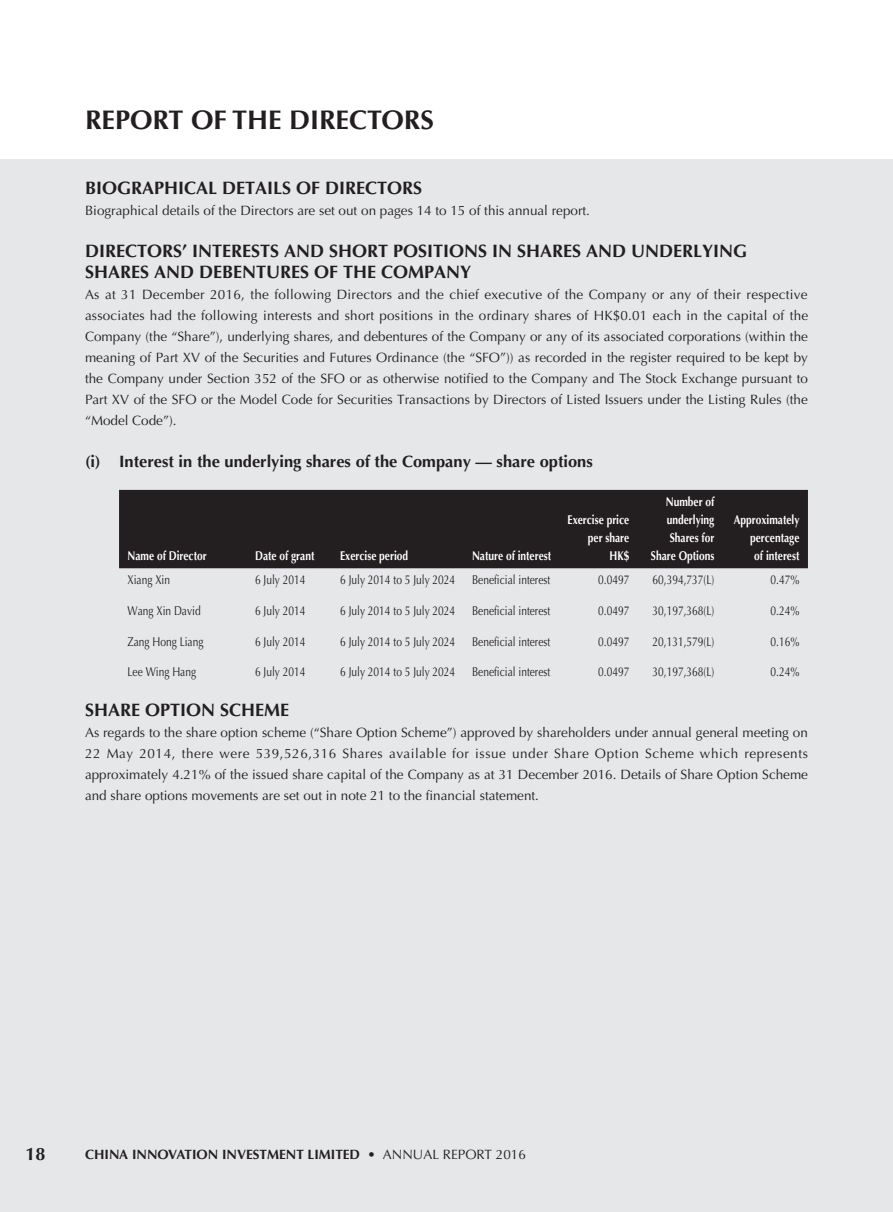
<style>
.page{position:relative;width:893px;height:1212px;background:#fff}
.page>*{position:absolute;margin:0;border:0;box-sizing:border-box;transform-origin:0 0}
.t1{font:700 27px "Optima LT Std";color:#231f20}
.t2{font:700 18px/21px "Optima LT Std";color:#231f20}
.t3{font:700 16.5px "Optima LT Std";color:#231f20}
.t4{font:13.5px/21px "Optima LT Std";color:#231f20;text-align:justify}
.t5{font:700 13.5px "Optima LT Std";color:#231f20}
.t6{font:12.75px "Optima LT Std";color:#231f20;scale:.8 1}
.t7{font:700 12.75px/18px "Optima LT Std";color:#fff;text-align:right;scale:.8 1}
.s1{font-weight:400}
</style>
<div class="page">
<div style="left:0;top:159px;width:893px;height:1053px;background:#e6e7e9"></div>
<div style="left:119px;top:490px;width:689px;height:78px;background:#231f20"></div>
<h1 class="t1" style="left:85px;top:104px;width:350px">REPORT OF THE DIRECTORS</h1>
<h2 class="t2" style="left:85px;top:177px;width:339px">BIOGRAPHICAL DETAILS OF DIRECTORS</h2>
<p class="t4" style="left:85px;top:200px;width:506px">Biographical details of the Directors are set out on pages 14 to 15 of this annual report.</p>
<h2 class="t2" style="left:85px;top:240px;width:664px">DIRECTORS’ INTERESTS AND SHORT POSITIONS IN SHARES AND UNDERLYING<br>SHARES AND DEBENTURES OF THE COMPANY</h2>
<p class="t4" style="left:85px;top:284px;width:725px">As at 31 December 2016, the following Directors and the chief executive of the Company or any of their respective associates had the following interests and short positions in the ordinary shares of HK$0.01 each in the capital of the Company (the “Share”), underlying shares, and debentures of the Company or any of its associated corporations (within the meaning of Part XV of the Securities and Futures Ordinance (the “SFO”)) as recorded in the register required to be kept by the Company under Section 352 of the SFO or as otherwise notified to the Company and The Stock Exchange pursuant to Part XV of the SFO or the Model Code for Securities Transactions by Directors of Listed Issuers under the Listing Rules (the “Model Code”).</p>
<p class="t3" style="left:85px;top:451px;width:509px">(i) Interest in the underlying shares of the Company — share options</p>
<p class="t7" style="left:128px;top:546px;width:100px">Name of Director</p>
<p class="t7" style="left:255px;top:546px;width:76px">Date of grant</p>
<p class="t7" style="left:340px;top:546px;width:87px">Exercise period</p>
<p class="t7" style="left:472px;top:546px;width:100px">Nature of interest</p>
<p class="t7" style="left:567px;top:510px;width:79px">Exercise price per share<br>HK$</p>
<p class="t7" style="left:651px;top:492px;width:81px">Number of underlying<br>Shares for<br>Share Options</p>
<p class="t7" style="left:734px;top:510px;width:84px">Approximately percentage<br>of interest</p>
<p class="t6" style="left:128px;top:572px;width:55px">Xiang Xin</p>
<p class="t6" style="left:255px;top:572px;width:65px">6 July 2014</p>
<p class="t6" style="left:340px;top:572px;width:145px">6 July 2014 to 5 July 2024</p>
<p class="t6" style="left:472px;top:572px;width:99px">Beneficial interest</p>
<p class="t6" style="left:598px;top:572px;width:40px">0.0497</p>
<p class="t6" style="left:653px;top:572px;width:79px">60,394,737(L)</p>
<p class="t6" style="left:770px;top:572px;width:38px">0.47%</p>
<p class="t6" style="left:128px;top:603px;width:93px">Wang Xin David</p>
<p class="t6" style="left:255px;top:603px;width:65px">6 July 2014</p>
<p class="t6" style="left:340px;top:603px;width:145px">6 July 2014 to 5 July 2024</p>
<p class="t6" style="left:472px;top:603px;width:99px">Beneficial interest</p>
<p class="t6" style="left:598px;top:603px;width:40px">0.0497</p>
<p class="t6" style="left:653px;top:603px;width:79px">30,197,368(L)</p>
<p class="t6" style="left:770px;top:603px;width:38px">0.24%</p>
<p class="t6" style="left:128px;top:634px;width:96px">Zang Hong Liang</p>
<p class="t6" style="left:255px;top:634px;width:65px">6 July 2014</p>
<p class="t6" style="left:340px;top:634px;width:145px">6 July 2014 to 5 July 2024</p>
<p class="t6" style="left:472px;top:634px;width:99px">Beneficial interest</p>
<p class="t6" style="left:598px;top:634px;width:40px">0.0497</p>
<p class="t6" style="left:653px;top:634px;width:79px">20,131,579(L)</p>
<p class="t6" style="left:770px;top:634px;width:38px">0.16%</p>
<p class="t6" style="left:128px;top:665px;width:87px">Lee Wing Hang</p>
<p class="t6" style="left:255px;top:665px;width:65px">6 July 2014</p>
<p class="t6" style="left:340px;top:665px;width:145px">6 July 2014 to 5 July 2024</p>
<p class="t6" style="left:472px;top:665px;width:99px">Beneficial interest</p>
<p class="t6" style="left:598px;top:665px;width:40px">0.0497</p>
<p class="t6" style="left:653px;top:665px;width:79px">30,197,368(L)</p>
<p class="t6" style="left:770px;top:665px;width:38px">0.24%</p>
<h2 class="t2" style="left:85px;top:699px;width:206px">SHARE OPTION SCHEME</h2>
<p class="t4" style="left:85px;top:722px;width:724px">As regards to the share option scheme (“Share Option Scheme”) approved by shareholders under annual general meeting on 22 May 2014, there were 539,526,316 Shares available for issue under Share Option Scheme which represents approximately 4.21% of the issued share capital of the Company as at 31 December 2016. Details of Share Option Scheme and share options movements are set out in note 21 to the financial statement.</p>
<h2 class="t2" style="left:25px;top:1143px;width:22px">18</h2>
<p class="t5" style="left:85px;top:1147px;width:442px">CHINA INNOVATION INVESTMENT LIMITED <span class="s1">• ANNUAL REPORT 2016</span></p>
</div>
